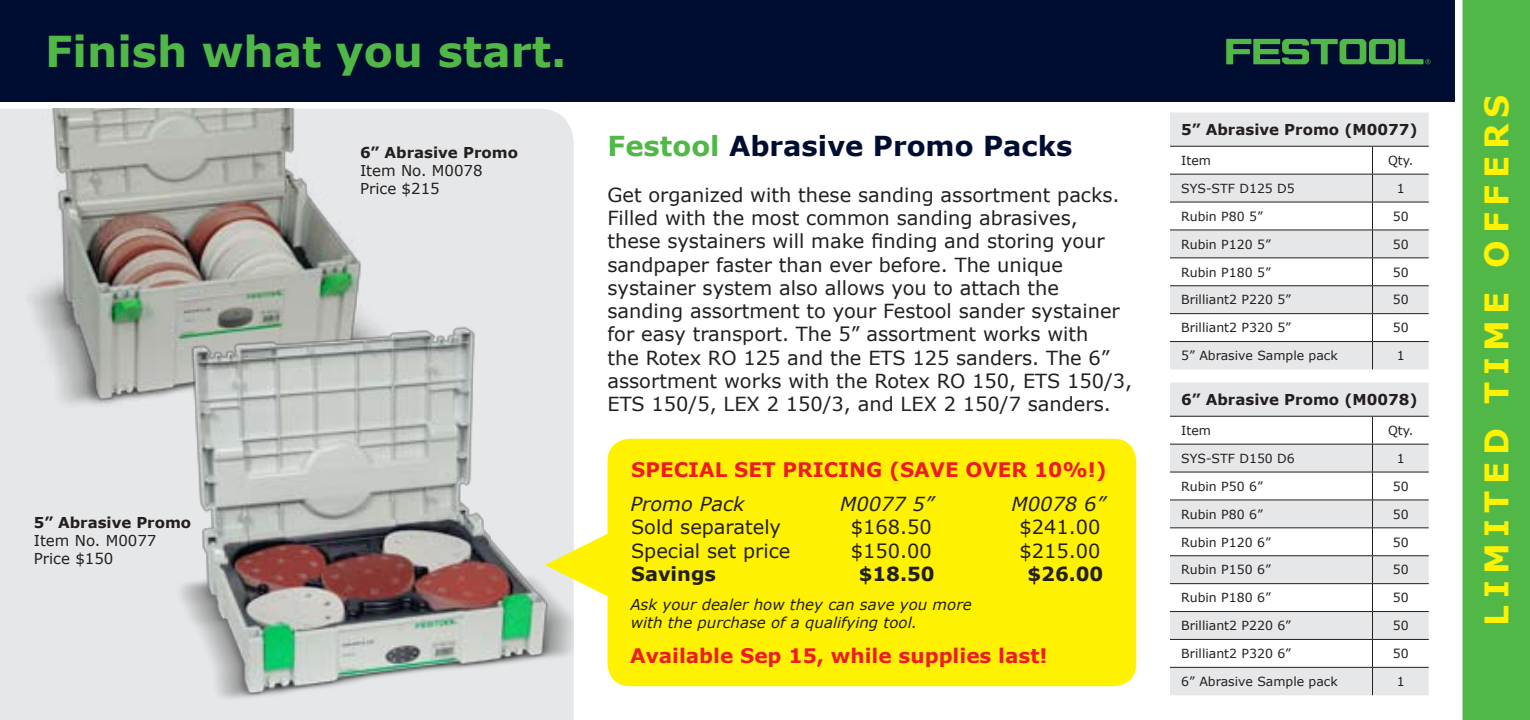
<style>
.page{position:relative;width:1530px;height:720px;background:#fff}
.page>*{position:absolute;margin:0;border:0;box-sizing:border-box;transform-origin:0 0}
.t1{font:700 42.5px "Verdana";color:#51b848}
.t2{font:700 32.5px "Verdana";color:#fff200}
.t3{font:700 27.5px "Verdana";color:#000d31}
.t4{font:700 20px "Verdana";color:#ed1c24}
.t5{font:19.5px/23.2px "Verdana";color:#231f20}
.t6{font:italic 19.5px "Verdana";color:#231f20}
.t7{font:700 19.5px "Verdana";color:#231f20}
.t8{font:700 15px "Verdana";color:#231f20}
.t9{font:italic 15px/18px "Verdana";color:#231f20}
.t10{font:15px/18px "Verdana";color:#231f20}
.t11{font:12.5px "Verdana";color:#231f20}
.s1{color:#51b848}
</style>
<div class="page">
<div style="left:0;top:109px;width:574px;height:611px;background:#e6e7e8"></div>
<img style="left:0;top:109px;width:531px;height:333px">
<img style="left:21px;top:300px;width:553px;height:420px">
<div style="left:0;top:0;width:1462px;height:101px;background:#000d31"></div>
<div style="left:608px;top:439px;width:528px;height:247px;background:#fff200;border-radius:22px"></div>
<svg style="left:1226px;top:39px;width:204px;height:25px"></svg>
<svg style="left:545px;top:533px;width:63px;height:64px;background:#f5ef79"></svg>
<svg style="left:1451px;top:0;width:79px;height:720px;background:#68c061"></svg>
<svg style="left:1170px;top:112px;width:259px;height:257px;fill:#e6e7e8"></svg>
<hr style="left:1170px;top:146px;width:202px;height:1px;background:#231f20">
<hr style="left:1372px;top:146px;width:57px;height:1px;background:#231f20">
<hr style="left:1170px;top:174px;width:202px;height:1px;background:#231f20">
<hr style="left:1372px;top:174px;width:57px;height:1px;background:#231f20">
<hr style="left:1170px;top:202px;width:202px;height:1px;background:#231f20">
<hr style="left:1372px;top:202px;width:57px;height:1px;background:#231f20">
<hr style="left:1170px;top:230px;width:202px;height:1px;background:#231f20">
<hr style="left:1372px;top:230px;width:57px;height:1px;background:#231f20">
<hr style="left:1170px;top:257px;width:202px;height:1px;background:#231f20">
<hr style="left:1372px;top:257px;width:57px;height:1px;background:#231f20">
<hr style="left:1170px;top:285px;width:202px;height:1px;background:#231f20">
<hr style="left:1372px;top:285px;width:57px;height:1px;background:#231f20">
<hr style="left:1170px;top:313px;width:202px;height:1px;background:#231f20">
<hr style="left:1372px;top:313px;width:57px;height:1px;background:#231f20">
<hr style="left:1170px;top:341px;width:202px;height:1px;background:#231f20">
<hr style="left:1372px;top:341px;width:57px;height:1px;background:#231f20">
<svg style="left:1372px;top:147px;width:1px;height:222px"></svg>
<svg style="left:1170px;top:382px;width:259px;height:313px;fill:#e6e7e8"></svg>
<hr style="left:1170px;top:416px;width:202px;height:1px;background:#231f20">
<hr style="left:1372px;top:416px;width:57px;height:1px;background:#231f20">
<hr style="left:1170px;top:444px;width:202px;height:1px;background:#231f20">
<hr style="left:1372px;top:444px;width:57px;height:1px;background:#231f20">
<hr style="left:1170px;top:472px;width:202px;height:1px;background:#231f20">
<hr style="left:1372px;top:472px;width:57px;height:1px;background:#231f20">
<hr style="left:1170px;top:500px;width:202px;height:1px;background:#231f20">
<hr style="left:1372px;top:500px;width:57px;height:1px;background:#231f20">
<hr style="left:1170px;top:527px;width:202px;height:1px;background:#231f20">
<hr style="left:1372px;top:527px;width:57px;height:1px;background:#231f20">
<hr style="left:1170px;top:555px;width:202px;height:1px;background:#231f20">
<hr style="left:1372px;top:555px;width:57px;height:1px;background:#231f20">
<hr style="left:1170px;top:583px;width:202px;height:1px;background:#231f20">
<hr style="left:1372px;top:583px;width:57px;height:1px;background:#231f20">
<hr style="left:1170px;top:611px;width:202px;height:1px;background:#231f20">
<hr style="left:1372px;top:611px;width:57px;height:1px;background:#231f20">
<hr style="left:1170px;top:639px;width:202px;height:1px;background:#231f20">
<hr style="left:1372px;top:639px;width:57px;height:1px;background:#231f20">
<hr style="left:1170px;top:667px;width:202px;height:1px;background:#231f20">
<hr style="left:1372px;top:667px;width:57px;height:1px;background:#231f20">
<svg style="left:1372px;top:417px;width:1px;height:278px"></svg>
<h1 class="t1" style="left:45px;top:24px;width:523px">Finish what you start.</h1>
<p class="t8" style="left:34px;top:513px;width:159px">5” Abrasive Promo</p>
<p class="t10" style="left:34px;top:531px;width:124px">Item No. M0077<br>Price $150</p>
<p class="t8" style="left:360px;top:143px;width:159px">6” Abrasive Promo</p>
<p class="t10" style="left:360px;top:161px;width:124px">Item No. M0078<br>Price $215</p>
<h3 class="t3" style="left:608px;top:128px;width:466px"><span class="s1">Festool</span> Abrasive Promo Packs</h3>
<p class="t5" style="left:608px;top:183px;width:526px">Get organized with these sanding assortment packs.<br>Filled with the most common sanding abrasives, these systainers will make finding and storing your sandpaper faster than ever before. The unique systainer system also allows you to attach the sanding assortment to your Festool sander systainer for easy transport. The 5” assortment works with<br>the Rotex RO 125 and the ETS 125 sanders. The 6” assortment works with the Rotex RO 150, ETS 150/3, ETS 150/5, LEX 2 150/3, and LEX 2 150/7 sanders.</p>
<p class="t4" style="left:631px;top:456px;width:15px">specia</p>
<p class="t4" style="left:715px;top:456px;width:34px">l set</p>
<p class="t4" style="left:783px;top:456px;width:44px">pricin</p>
<p class="t4" style="left:866px;top:456px;width:242px">g (Save over 10%!)</p>
<p class="t6" style="left:631px;top:492px;width:115px">Promo Pack</p>
<p class="t6" style="left:840px;top:492px;width:95px">M0077 5”</p>
<p class="t6" style="left:1012px;top:492px;width:95px">M0078 6”</p>
<p class="t5" style="left:631px;top:516px;width:152px">Sold separately</p>
<p class="t5" style="left:851px;top:516px;width:82px">$168.50</p>
<p class="t5" style="left:1019px;top:516px;width:82px">$241.00</p>
<p class="t5" style="left:631px;top:539px;width:161px">Special set price</p>
<p class="t5" style="left:851px;top:539px;width:82px">$150.00</p>
<p class="t5" style="left:1020px;top:539px;width:82px">$215.00</p>
<p class="t7" style="left:631px;top:561px;width:86px">Savings</p>
<p class="t7" style="left:859px;top:561px;width:77px">$18.50</p>
<p class="t7" style="left:1027px;top:561px;width:77px">$26.00</p>
<p class="t9" style="left:630px;top:596px;width:343px">Ask your dealer how they can save you more with the purchase of a qualifying tool.</p>
<p class="t4" style="left:630px;top:643px;width:419px">Available Sep 15, while supplies last!</p>
<p class="t8" style="left:1181px;top:120px;width:238px">5” Abrasive Promo (M0077)</p>
<p class="t11" style="left:1181px;top:152px;width:31px">Item</p>
<p class="t11" style="left:1388px;top:152px;width:27px">Qty.</p>
<p class="t11" style="left:1181px;top:180px;width:115px">SYS-STF D125 D5</p>
<p class="t11" style="left:1397px;top:180px;width:9px">1</p>
<p class="t11" style="left:1181px;top:208px;width:83px">Rubin P80 5”</p>
<p class="t11" style="left:1393px;top:208px;width:17px">50</p>
<p class="t11" style="left:1181px;top:236px;width:91px">Rubin P120 5”</p>
<p class="t11" style="left:1393px;top:236px;width:17px">50</p>
<p class="t11" style="left:1181px;top:264px;width:91px">Rubin P180 5”</p>
<p class="t11" style="left:1393px;top:264px;width:17px">50</p>
<p class="t11" style="left:1181px;top:292px;width:111px">Brilliant2 P220 5”</p>
<p class="t11" style="left:1393px;top:292px;width:17px">50</p>
<p class="t11" style="left:1181px;top:320px;width:111px">Brilliant2 P320 5”</p>
<p class="t11" style="left:1393px;top:320px;width:17px">50</p>
<p class="t11" style="left:1181px;top:348px;width:158px">5” Abrasive Sample pack</p>
<p class="t11" style="left:1397px;top:348px;width:9px">1</p>
<p class="t8" style="left:1181px;top:390px;width:238px">6” Abrasive Promo (M0078)</p>
<p class="t11" style="left:1181px;top:422px;width:31px">Item</p>
<p class="t11" style="left:1388px;top:422px;width:27px">Qty.</p>
<p class="t11" style="left:1181px;top:450px;width:115px">SYS-STF D150 D6</p>
<p class="t11" style="left:1397px;top:450px;width:9px">1</p>
<p class="t11" style="left:1181px;top:478px;width:83px">Rubin P50 6”</p>
<p class="t11" style="left:1393px;top:478px;width:17px">50</p>
<p class="t11" style="left:1181px;top:506px;width:83px">Rubin P80 6”</p>
<p class="t11" style="left:1393px;top:506px;width:17px">50</p>
<p class="t11" style="left:1181px;top:534px;width:91px">Rubin P120 6”</p>
<p class="t11" style="left:1393px;top:534px;width:17px">50</p>
<p class="t11" style="left:1181px;top:562px;width:91px">Rubin P150 6”</p>
<p class="t11" style="left:1393px;top:562px;width:17px">50</p>
<p class="t11" style="left:1181px;top:590px;width:91px">Rubin P180 6”</p>
<p class="t11" style="left:1393px;top:590px;width:17px">50</p>
<p class="t11" style="left:1181px;top:618px;width:111px">Brilliant2 P220 6”</p>
<p class="t11" style="left:1393px;top:618px;width:17px">50</p>
<p class="t11" style="left:1181px;top:646px;width:111px">Brilliant2 P320 6”</p>
<p class="t11" style="left:1393px;top:646px;width:17px">50</p>
<p class="t11" style="left:1181px;top:674px;width:158px">6” Abrasive Sample pack</p>
<p class="t11" style="left:1397px;top:674px;width:9px">1</p>
<h2 class="t2" style="left:1476px;top:626px;width:529px;rotate:-90deg">limited time offers</h2>
</div>
